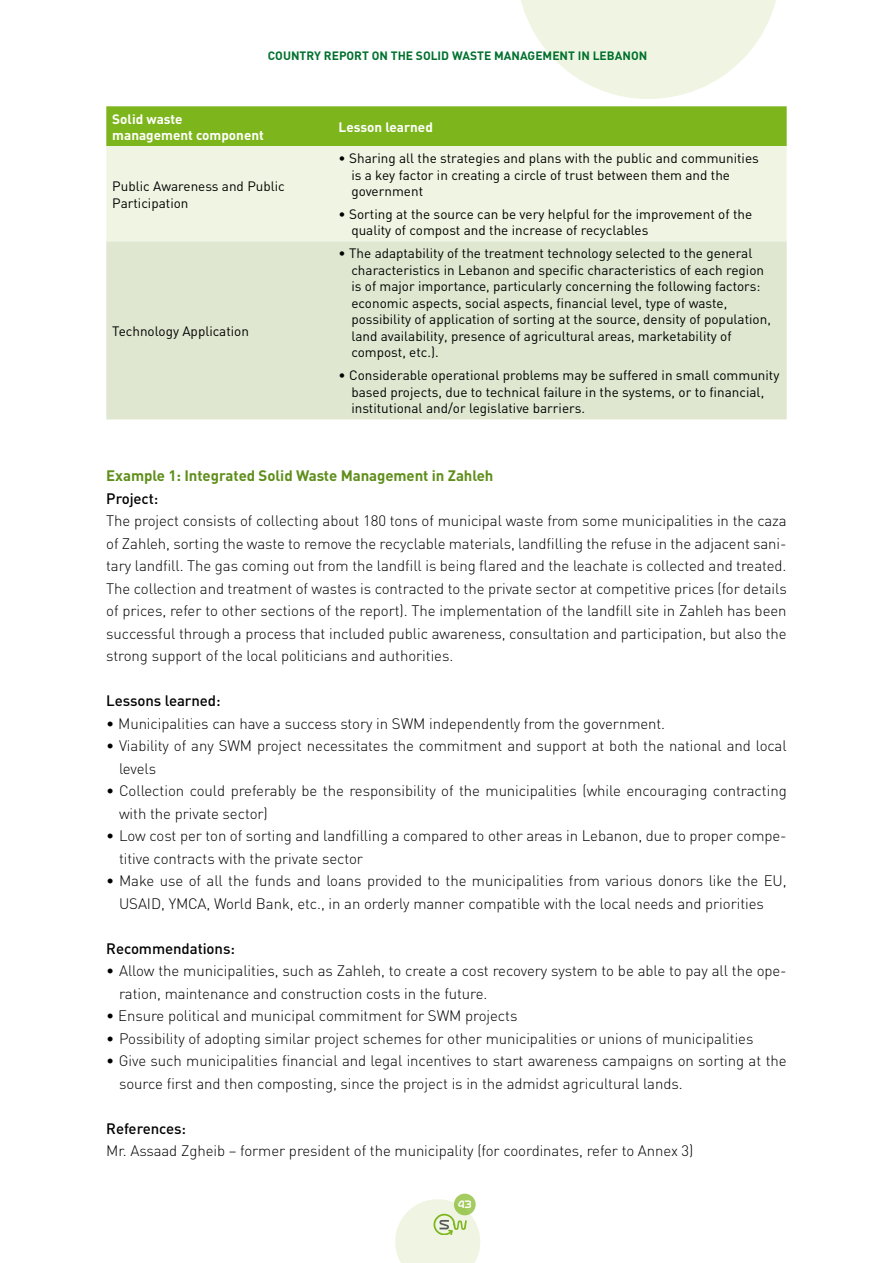
<style>
.page{position:relative;width:893px;height:1263px;background:#fff}
.page>*{position:absolute;margin:0;border:0;box-sizing:border-box;transform-origin:0 0}
.t1{font:300 15px/22.5px "DIN";letter-spacing:-.005em;color:#000}
.t2{font:500 15px "DIN";letter-spacing:-.005em;color:#000}
.t3{font:700 15px "DIN";letter-spacing:-.005em;color:#5f8e1b}
.t4{font:13.5px/16.5px "DIN";color:#000}
.t5{font:700 13.5px/16.5px "DIN";color:#fff}
.t6{font:700 12px "DIN";color:#00712d}
.t7{font:10.95px "Nasalization Rg";color:#fff}
</style>
<div class="page">
<svg style="left:521px;top:0;width:255px;height:99px"></svg>
<svg style="left:395px;top:1199px;width:85px;height:64px;background:#ebf2dd"></svg>
<svg style="left:454px;top:1193px;width:22px;height:22px"></svg>
<div style="left:106px;top:106px;width:681px;height:40px;background:#7db61c"></div>
<div style="left:106px;top:146px;width:681px;height:95px;background:#eff5e2"></div>
<div style="left:106px;top:241px;width:681px;height:178px;background:#dfe7d0"></div>
<p class="t6" style="left:268px;top:48px;width:381px">COUNTRY REPORT ON THE SOLID WASTE MANAGEMENT IN LEBANON</p>
<p class="t5" style="left:112px;top:110px;width:153px">Solid waste management component</p>
<p class="t5" style="left:339px;top:118px;width:96px">Lesson learned</p>
<p class="t4" style="left:112px;top:178px;width:174px">Public Awareness and Public<br>Participation</p>
<p class="t4" style="left:351px;top:150px;width:409px;text-indent:-13px">• Sharing all the strategies and plans with the public and communities is a key factor in creating a circle of trust between them and the government</p>
<p class="t4" style="left:351px;top:206px;width:402px;text-indent:-13px">• Sorting at the source can be very helpful for the improvement of the quality of compost and the increase of recyclables</p>
<p class="t4" style="left:112px;top:323px;width:138px">Technology Application</p>
<p class="t4" style="left:351px;top:245px;width:421px;text-indent:-13px">• The adaptability of the treatment technology selected to the general characteristics in Lebanon and specific characteristics of each region is of major importance, particularly concerning the following factors: economic aspects, social aspects, financial level, type of waste, possibility of application of sorting at the source, density of population, land availability, presence of agricultural areas, marketability of compost, etc.).</p>
<p class="t4" style="left:351px;top:367px;width:430px;text-indent:-13px">• Considerable operational problems may be suffered in small community based projects, due to technical failure in the systems, or to financial, institutional and/or legislative barriers.</p>
<p class="t3" style="left:106px;top:466px;width:389px">Example 1: Integrated Solid Waste Management in Zahleh</p>
<p class="t2" style="left:106px;top:488px;width:54px">Project:</p>
<p class="t1" style="left:106px;top:509px;width:682px;text-align:justify">The project consists of collecting about 180 tons of municipal waste from some municipalities in the caza of Zahleh, sorting the waste to remove the recyclable materials, landfilling the refuse in the adjacent sani&shy;tary landfill. The gas coming out from the landfill is being flared and the leachate is collected and treated.<br>The collection and treatment of wastes is contracted to the private sector at competitive prices (for details of prices, refer to other sections of the report). The implementation of the landfill site in Zahleh has been successful through a process that included public awareness, consultation and participation, but also the strong support of the local politicians and authorities.</p>
<p class="t2" style="left:106px;top:691px;width:116px">Lessons learned:</p>
<p class="t1" style="left:106px;top:712px;width:560px">• Municipalities can have a success story in SWM independently from the government.</p>
<p class="t1" style="left:119px;top:734px;width:669px;text-indent:-13px">• Viability of any SWM project necessitates the commitment and support at both the national and local levels</p>
<p class="t1" style="left:119px;top:779px;width:669px;text-indent:-13px">• Collection could preferably be the responsibility of the municipalities (while encouraging contracting with the private sector)</p>
<p class="t1" style="left:119px;top:824px;width:669px;text-indent:-13px">• Low cost per ton of sorting and landfilling a compared to other areas in Lebanon, due to proper compe&shy;titive contracts with the private sector</p>
<p class="t1" style="left:119px;top:869px;width:669px;text-indent:-13px">• Make use of all the funds and loans provided to the municipalities from various donors like the EU,<br>USAID, YMCA, World Bank, etc., in an orderly manner compatible with the local needs and priorities</p>
<p class="t2" style="left:106px;top:938px;width:130px">Recommendations:</p>
<p class="t1" style="left:119px;top:959px;width:669px;text-indent:-13px">• Allow the municipalities, such as Zahleh, to create a cost recovery system to be able to pay all the ope&shy;ration, maintenance and construction costs in the future.</p>
<p class="t1" style="left:106px;top:1004px;width:413px">• Ensure political and municipal commitment for SWM projects</p>
<p class="t1" style="left:106px;top:1027px;width:649px">• Possibility of adopting similar project schemes for other municipalities or unions of municipalities</p>
<p class="t1" style="left:119px;top:1049px;width:669px;text-indent:-13px">• Give such municipalities financial and legal incentives to start awareness campaigns on sorting at the source first and then composting, since the project is in the admidst agricultural lands.</p>
<p class="t2" style="left:106px;top:1118px;width:81px">References:</p>
<p class="t1" style="left:106px;top:1139px;width:589px">Mr. Assaad Zgheib – former president of the municipality (for coordinates, refer to Annex 3)</p>
<p class="t7" style="left:458px;top:1197px;width:15px">43</p>
</div>
